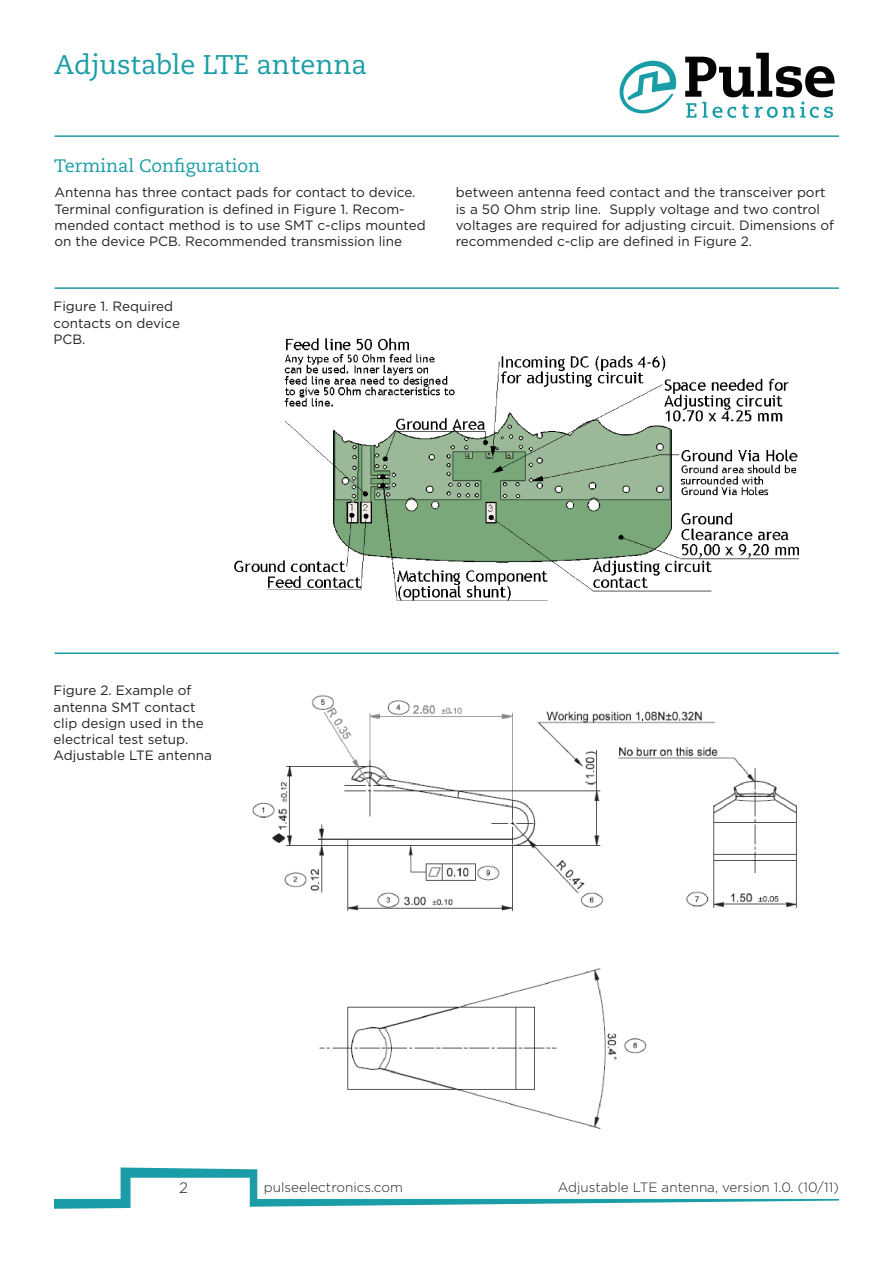
<style>
.page{position:relative;width:893px;height:1263px;background:#fff}
.page>*{position:absolute;margin:0;border:0;box-sizing:border-box;transform-origin:0 0}
.t1{font:27px "Caecilia";color:#1a9da7}
.t2{font:18px "Caecilia";color:#1a9da7}
.t3{font:300 15px "Gotham HTF";color:#231f20}
.t4{font:13.5px/16.2px "Gotham HTF";color:#231f20}
.t5{font:300 13.5px "Gotham HTF";color:#231f20}
</style>
<div class="page">
<svg style="left:54px;top:1167px;width:785px;height:42px"></svg>
<svg style="left:685px;top:53px;width:150px;height:65px"></svg>
<svg style="left:619px;top:61px;width:58px;height:52px"></svg>
<hr style="left:55px;top:135px;width:784px;height:2px;background:#1a9da7">
<hr style="left:55px;top:287px;width:784px;height:2px;background:#1a9da7">
<hr style="left:55px;top:652px;width:784px;height:2px;background:#1a9da7">
<img style="left:234px;top:338px;width:565px;height:263px">
<img style="left:252px;top:694px;width:545px;height:435px">
<h1 class="t1" style="left:54px;top:49px;width:314px">Adjustable LTE antenna</h1>
<h2 class="t2" style="left:54px;top:155px;width:208px">Terminal Configuration</h2>
<p class="t4" style="left:55px;top:184px;width:373px">Antenna has three contact pads for contact to device.<br>Terminal configuration is defined in Figure 1. Recom&shy;mended contact method is to use SMT c-clips mounted on the device PCB. Recommended transmission line</p>
<p class="t4" style="left:456px;top:184px;width:380px">between antenna feed contact and the transceiver port is a 50 Ohm strip line. Supply voltage and two control voltages are required for adjusting circuit. Dimensions of recommended c-clip are defined in Figure 2.</p>
<p class="t4" style="left:54px;top:298px;width:128px">Figure 1. Required contacts on device<br>PCB.</p>
<p class="t4" style="left:54px;top:682px;width:160px">Figure 2. Example of antenna SMT contact clip design used in the electrical test setup.<br>Adjustable LTE antenna</p>
<p class="t3" style="left:179px;top:1179px;width:10px">2</p>
<p class="t5" style="left:264px;top:1179px;width:140px">pulseelectronics.com</p>
<p class="t5" style="left:558px;top:1179px;width:282px">Adjustable LTE antenna, version 1.0. (10/11)</p>
</div>
